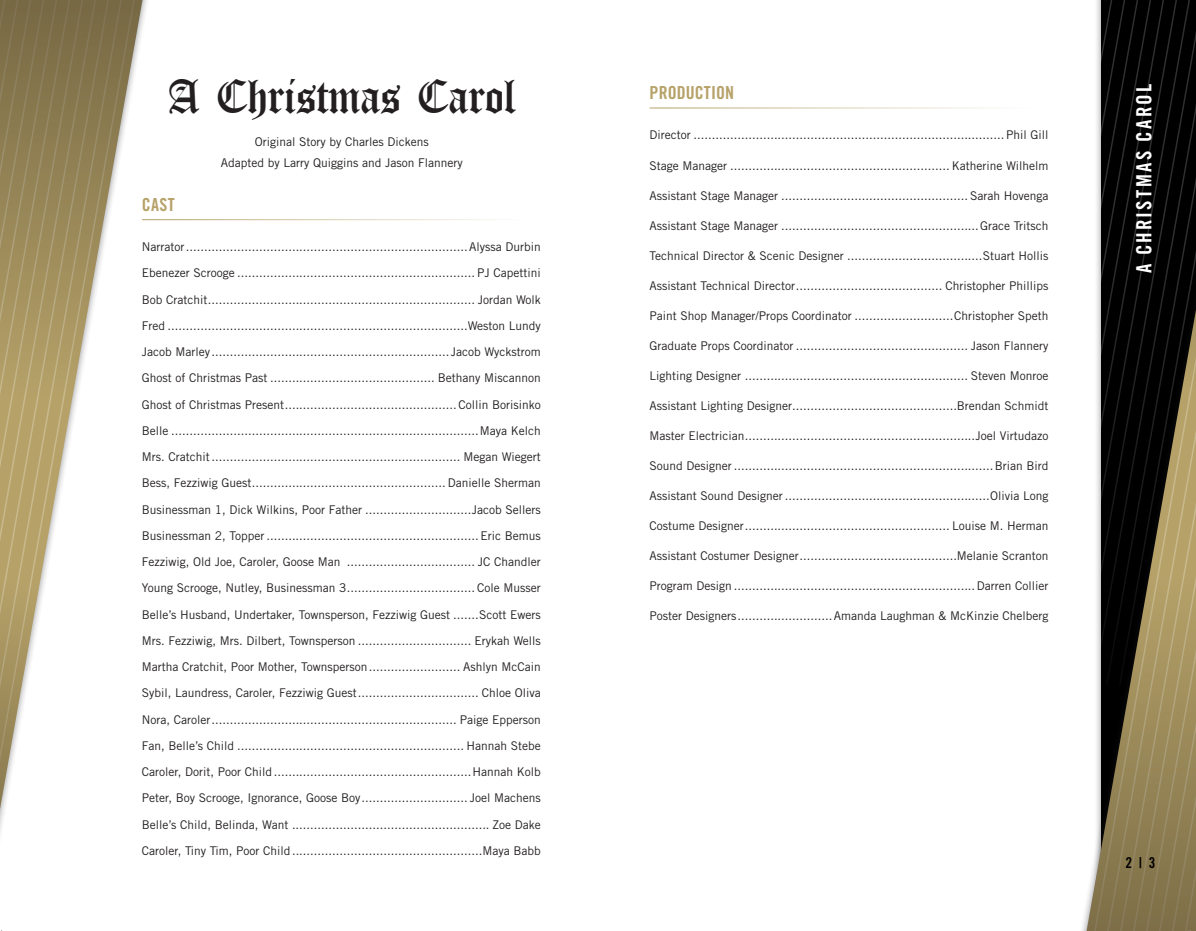
<style>
.page{position:relative;width:1196px;height:931px;background:#fff}
.page>*{position:absolute;margin:0;border:0;box-sizing:border-box;transform-origin:0 0}
.t1{font:49.5px "Canterbury";color:#231f20}
.t2{font:21px "Trade Gothic LT Std Bd Cn 20";letter-spacing:.1em;color:#fff}
.t3{font:18px "Trade Gothic LT Std Bd Cn 20";letter-spacing:.005em;color:#b6a269}
.t4{font:15px "Trade Gothic LT Std Bd Cn 20";color:#000}
.t5{font:12px/26.2px "Trade Gothic LT Std";color:#231f20;text-align:justify}
</style>
<div class="page">
<hr style="left:142px;top:219px;width:400px;height:1px;background:#b6a269">
<hr style="left:650px;top:108px;width:399px;height:1px;background:#b6a269">
<div style="left:1071px;top:28px;width:125px;height:902px;background:#231f20;opacity:.5"></div>
<svg style="left:1086px;top:269px;width:15px;height:286px"></svg>
<svg style="left:1093px;top:316px;width:8px;height:239px"></svg>
<svg style="left:1077px;top:555px;width:24px;height:375px"></svg>
<svg style="left:0;top:536px;width:52px;height:47px"></svg>
<svg style="left:84px;top:0;width:60px;height:356px"></svg>
<svg style="left:0;top:0;width:84px;height:530px;background:#a49468"></svg>
<svg style="left:0;top:559px;width:44px;height:372px"></svg>
<svg style="left:1101px;top:0;width:95px;height:931px;background:#3e3725"></svg>
<h1 class="t1" style="left:168px;top:67px;width:348px">A Christmas Carol</h1>
<p class="t5" style="left:221px;top:131px;width:243px;line-height:21px;text-align:center">Original Story by Charles Dickens<br>Adapted by Larry Quiggins and Jason Flannery</p>
<h3 class="t3" style="left:142px;top:193px;width:35px">CAST</h3>
<p class="t5" style="left:142px;top:233px;width:401px">Narrator.............................................................................Alyssa Durbin Ebenezer Scrooge ................................................................. PJ Capettini Bob Cratchit......................................................................... Jordan Wolk Fred ..................................................................................Weston Lundy Jacob Marley................................................................. Jacob Wyckstrom Ghost of Christmas Past ............................................. Bethany Miscannon Ghost of Christmas Present............................................... Collin Borisinko Belle ....................................................................................Maya Kelch Mrs. Cratchit.................................................................... Megan Wiegert Bess, Fezziwig Guest..................................................... Danielle Sherman Businessman 1, Dick Wilkins, Poor Father .............................Jacob Sellers Businessman 2, Topper .......................................................... Eric Bemus Fezziwig, Old Joe, Caroler, Goose Man ................................... JC Chandler Young Scrooge, Nutley, Businessman 3................................... Cole Musser Belle’s Husband, Undertaker, Townsperson, Fezziwig Guest .......Scott Ewers Mrs. Fezziwig, Mrs. Dilbert, Townsperson ............................... Erykah Wells Martha Cratchit, Poor Mother, Townsperson......................... Ashlyn McCain Sybil, Laundress, Caroler, Fezziwig Guest................................. Chloe Oliva Nora, Caroler................................................................... Paige Epperson Fan, Belle’s Child .............................................................. Hannah Stebe Caroler, Dorit, Poor Child......................................................Hannah Kolb Peter, Boy Scrooge, Ignorance, Goose Boy............................. Joel Machens Belle’s Child, Belinda, Want ...................................................... Zoe Dake Caroler, Tiny Tim, Poor Child....................................................Maya Babb</p>
<h3 class="t3" style="left:650px;top:82px;width:86px">PRODUCTION</h3>
<p class="t5" style="left:650px;top:122px;width:400px">Director .....................................................................................Phil Gill</p>
<p class="t5" style="left:650px;top:152px;width:400px">Stage Manager ............................................................ Katherine Wilhelm</p>
<p class="t5" style="left:650px;top:182px;width:400px">Assistant Stage Manager ................................................... Sarah Hovenga</p>
<p class="t5" style="left:650px;top:212px;width:400px">Assistant Stage Manager ......................................................Grace Tritsch</p>
<p class="t5" style="left:650px;top:242px;width:400px">Technical Director &amp; Scenic Designer .....................................Stuart Hollis</p>
<p class="t5" style="left:650px;top:272px;width:400px">Assistant Technical Director........................................ Christopher Phillips</p>
<p class="t5" style="left:650px;top:302px;width:400px">Paint Shop Manager/Props Coordinator ...........................Christopher Speth</p>
<p class="t5" style="left:650px;top:332px;width:400px">Graduate Props Coordinator ............................................... Jason Flannery</p>
<p class="t5" style="left:650px;top:362px;width:400px">Lighting Designer ............................................................. Steven Monroe</p>
<p class="t5" style="left:650px;top:392px;width:400px">Assistant Lighting Designer.............................................Brendan Schmidt</p>
<p class="t5" style="left:650px;top:422px;width:400px">Master Electrician...............................................................Joel Virtudazo</p>
<p class="t5" style="left:650px;top:452px;width:400px">Sound Designer.......................................................................Brian Bird</p>
<p class="t5" style="left:650px;top:482px;width:400px">Assistant Sound Designer ........................................................Olivia Long</p>
<p class="t5" style="left:650px;top:512px;width:400px">Costume Designer........................................................ Louise M. Herman</p>
<p class="t5" style="left:650px;top:542px;width:400px">Assistant Costumer Designer...........................................Melanie Scranton</p>
<p class="t5" style="left:650px;top:572px;width:400px">Program Design ..................................................................Darren Collier</p>
<p class="t5" style="left:650px;top:602px;width:400px">Poster Designers..........................Amanda Laughman &amp; McKinzie Chelberg</p>
<h2 class="t2" style="left:1131px;top:273px;width:190px;rotate:-90deg">A CHRISTMAS CAROL</h2>
<p class="t4" style="left:1126px;top:852px;width:31px">2 | 3</p>
</div>
